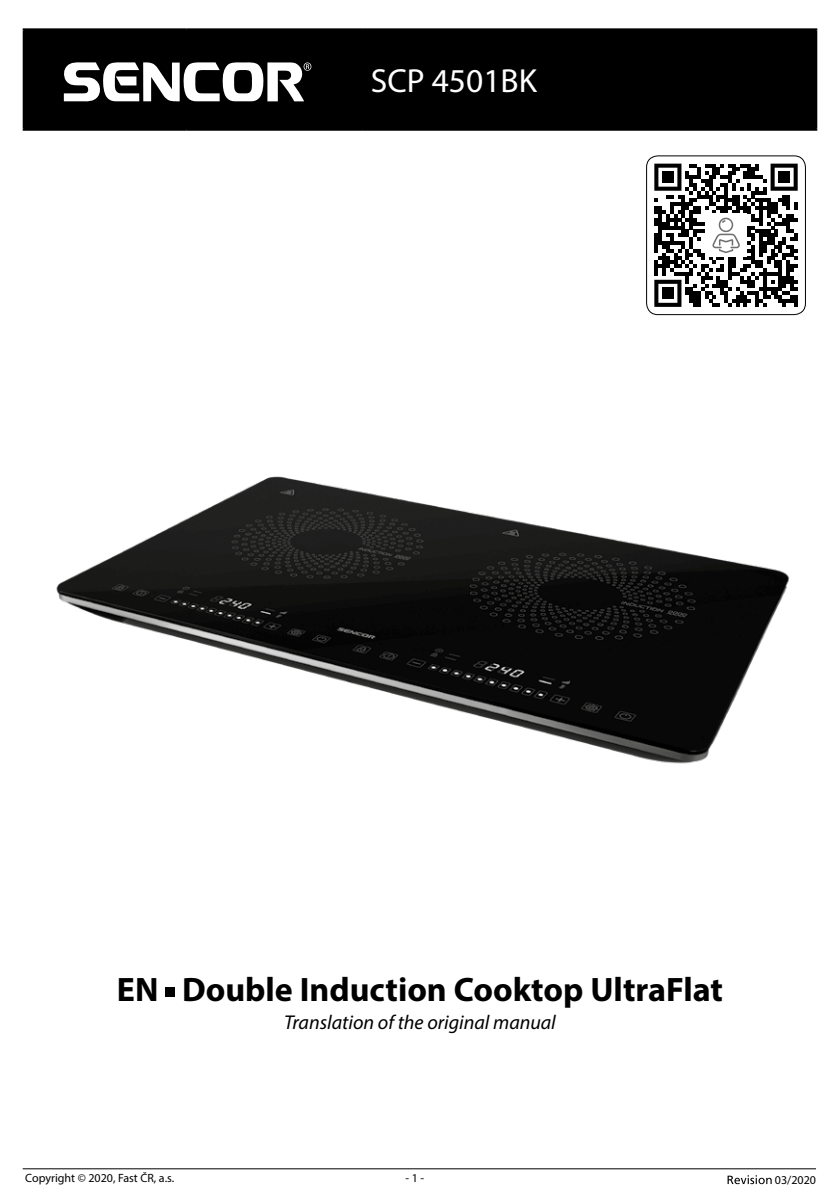
<style>
.page{position:relative;width:840px;height:1191px;background:#fff}
.page>*{position:absolute;margin:0;border:0;box-sizing:border-box;transform-origin:0 0}
.t1{font:700 34px "Myriad Pro";color:#000}
.t2{font:33.4px "Myriad Pro";color:#fff}
.t3{font:italic 20px "Myriad Pro";color:#000}
.t4{font:12px "Myriad Pro";color:#000}
</style>
<div class="page">
<svg style="left:727px;top:1175px;width:44px;height:9px"></svg>
<hr style="left:23px;top:1168px;width:792px;height:1px;background:#000">
<img style="left:56px;top:476px;width:733px;height:288px">
<div style="left:165px;top:987px;width:10px;height:10px;background:#000"></div>
<div style="left:25px;top:30px;width:789px;height:99px;background:#000"></div>
<hr style="left:23px;top:28px;width:163px;height:2px;background:#000">
<hr style="left:23px;top:30px;width:2px;height:99px;background:#000">
<hr style="left:186px;top:28px;width:176px;height:2px;background:#000">
<hr style="left:185px;top:30px;width:2px;height:99px;background:#000">
<hr style="left:362px;top:28px;width:454px;height:2px;background:#000">
<hr style="left:361px;top:30px;width:2px;height:99px;background:#000">
<hr style="left:814px;top:30px;width:2px;height:99px;background:#000">
<hr style="left:23px;top:129px;width:163px;height:2px;background:#000">
<hr style="left:186px;top:129px;width:176px;height:2px;background:#000">
<hr style="left:362px;top:129px;width:454px;height:2px;background:#000">
<svg style="left:63px;top:62px;width:248px;height:40px"></svg>
<svg style="left:646px;top:156px;width:159px;height:159px"></svg>
<h2 class="t2" style="left:370px;top:60px;width:167px">SCP 4501BK</h2>
<h1 class="t1" style="left:117px;top:967px;width:607px">EN Double Induction Cooktop UltraFlat</h1>
<h3 class="t3" style="left:284px;top:1009px;width:273px">Translation of the original manual</h3>
<p class="t4" style="left:25px;top:1170px;width:150px">Copyright © 2020, Fast ČR, a.s.</p>
<p class="t4" style="left:405px;top:1170px;width:20px">- 1 -</p>
<p class="t4" style="left:774px;top:1172px;width:43px">03/2020</p>
</div>
